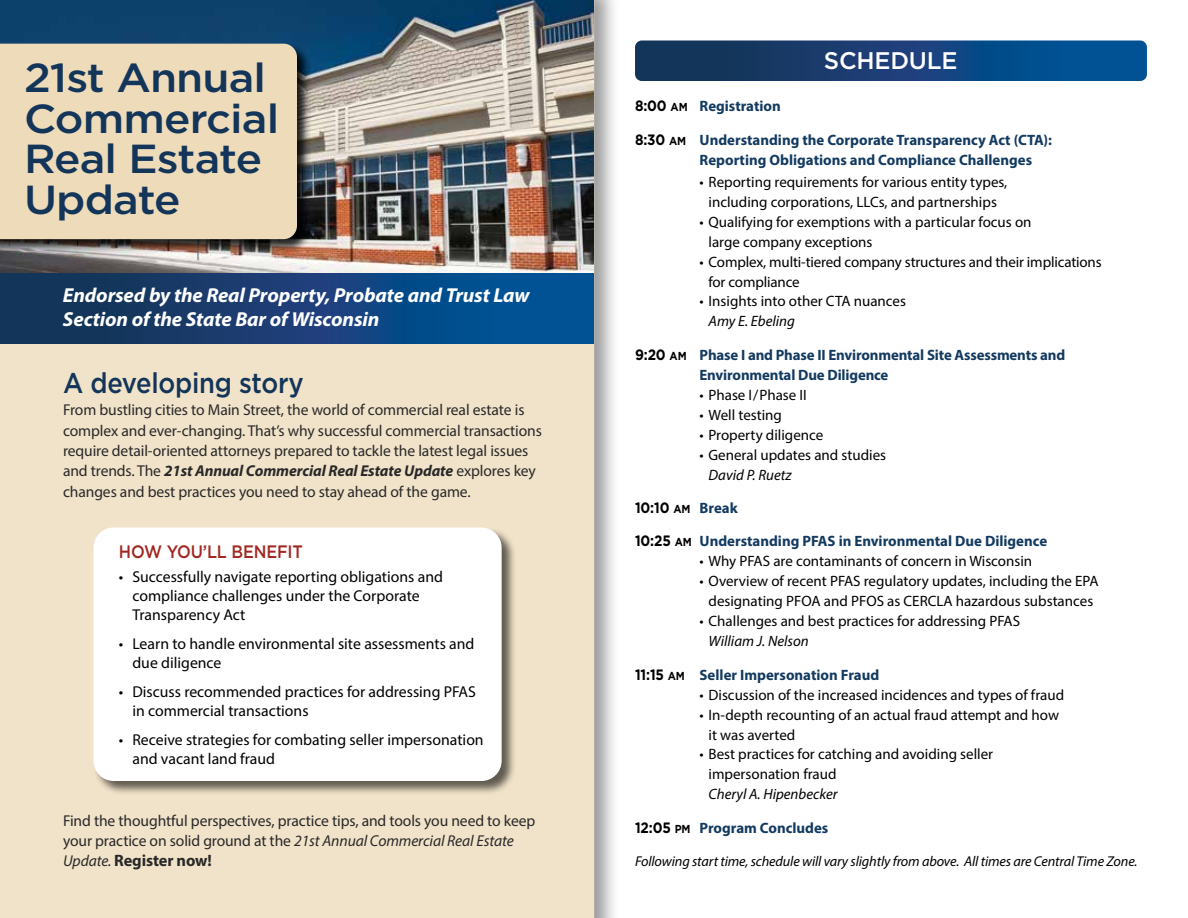
<style>
.page{position:relative;width:1188px;height:918px;background:#fff}
.page>*{position:absolute;margin:0;border:0;box-sizing:border-box;transform-origin:0 0}
.t1{font:500 40.5px/40.5px "Gotham";letter-spacing:-.02em;color:#123559;scale:1.08 1}
.t2{font:500 28.5px "Gotham";letter-spacing:-.01em;color:#123559;scale:.9 1}
.t3{font:500 24px "Gotham";letter-spacing:-.01em;color:#fff}
.t4{font:italic 700 20.25px/24px "Myriad Pro";letter-spacing:-.005em;color:#fff}
.t5{font:500 18px "Gotham";letter-spacing:-.01em;color:#a12821;scale:.9 1}
.t6{font:700 16.5px "Myriad Pro";letter-spacing:-.005em;color:#292829}
.t7{font:15.75px/20.2px "Myriad Pro";letter-spacing:-.005em;color:#292829}
.t8{font:15.75px/18.8px "Myriad Pro";color:#000}
.t9{font:15px/20px "Myriad Pro";color:#000}
.t10{font:700 15px/20px "Myriad Pro";color:#133a60}
.t11{font:italic 15px "Myriad Pro";color:#000}
.t12{font:700 15px "Gotham";color:#000;scale:.9 1}
.t13{font:italic 14.25px "Myriad Pro";letter-spacing:-.01em;color:#000}
.s1{font-weight:700;font-style:italic}
.s2{font-style:italic}
.s3{font-weight:400;font-style:italic;font-size:15.75px}
.s4{font-family:"Gotham";color:#000}
.s5{font-family:"Gotham";font-size:11.55px;color:#000}
.s6{font-size:11.55px}
.s7{font-family:"Myriad Pro";color:#133a60}
</style>
<div class="page">
<div style="left:0;top:0;width:620px;height:918px;background:#000;opacity:.4"></div>
<div style="left:0;top:344px;width:594px;height:574px;background:#f1e3c9"></div>
<img style="left:0;top:0;width:594px;height:273px">
<div style="left:92px;top:526px;width:424px;height:269px;background:#000;opacity:.6"></div>
<div style="left:93px;top:527px;width:409px;height:254px;background:#fff;border-radius:20px"></div>
<svg style="left:0;top:273px;width:594px;height:71px"></svg>
<div style="left:0;top:43px;width:312px;height:211px;background:#000;opacity:.85"></div>
<div style="left:0;top:44px;width:297px;height:195px;background:#eedbba"></div>
<svg style="left:635px;top:40px;width:512px;height:41px"></svg>
<h1 class="t1" style="left:24px;top:57px;width:238px">21st Annual<br>Commercial<br>Real Estate<br>Update</h1>
<h3 class="t4" style="left:63px;top:282px;width:468px">Endorsed by the Real Property, Probate and Trust Law<br>Section of the State Bar of Wisconsin</h3>
<h2 class="t2" style="left:63px;top:364px;width:269px">A developing story</h2>
<p class="t7" style="left:63px;top:400px;width:481px">From bustling cities to Main Street, the world of commercial real estate is complex and ever-changing. That’s why successful commercial transactions require detail-oriented attorneys prepared to tackle the latest legal issues and trends. The <span class="s1">21st Annual Commercial Real Estate Update</span> explores key changes and best practices you need to stay ahead of the game.</p>
<p class="t5" style="left:119px;top:540px;width:206px">HOW YOU’LL BENEFIT</p>
<p class="t8" style="left:132px;top:567px;width:312px;text-indent:-13px">• Successfully navigate reporting obligations and compliance challenges under the Corporate<br>Transparency Act</p>
<p class="t8" style="left:132px;top:634px;width:344px;text-indent:-13px">• Learn to handle environmental site assessments and due diligence</p>
<p class="t8" style="left:132px;top:682px;width:345px;text-indent:-13px">• Discuss recommended practices for addressing PFAS in commercial transactions</p>
<p class="t8" style="left:132px;top:730px;width:353px;text-indent:-13px">• Receive strategies for combating seller impersonation and vacant land fraud</p>
<p class="t7" style="left:63px;top:811px;width:474px">Find the thoughtful perspectives, practice tips, and tools you need to keep your practice on solid ground at the <span class="s2">21st Annual Commercial Real Estate</span></p>
<p class="t6" style="left:63px;top:850px;width:150px"><span class="s3">Update.</span> Register now!</p>
<h3 class="t3" style="left:824px;top:45px;width:135px">SCHEDULE</h3>
<p class="t10" style="left:635px;top:96px;width:147px"><span class="s4">8:00</span> <span class="s5">AM</span> Registration</p>
<p class="t10" style="left:700px;top:129px;width:354px;text-indent:-64px"><span class="s4">8:30</span> <span class="s5">AM</span> Understanding the Corporate Transparency Act (CTA):<br>Reporting Obligations and Compliance Challenges</p>
<p class="t9" style="left:700px;top:172px;width:309px;text-align:center">• Reporting requirements for various entity types, including corporations, LLCs, and partnerships</p>
<p class="t9" style="left:709px;top:211px;width:325px;text-indent:-9px">• Qualifying for exemptions with a particular focus on large company exceptions</p>
<p class="t9" style="left:709px;top:251px;width:395px;text-indent:-9px">• Complex, multi-tiered company structures and their implications for compliance</p>
<p class="t9" style="left:700px;top:291px;width:208px">• Insights into other CTA nuances</p>
<p class="t11" style="left:709px;top:312px;width:88px">Amy E. Ebeling</p>
<p class="t10" style="left:700px;top:344px;width:367px;text-indent:-64px"><span class="s4">9:20</span> <span class="s5">AM</span> Phase I and Phase II Environmental Site Assessments and<br>Environmental Due Diligence</p>
<p class="t9" style="left:700px;top:385px;width:109px">• Phase I / Phase II</p>
<p class="t9" style="left:700px;top:404px;width:84px">• Well testing</p>
<p class="t9" style="left:700px;top:424px;width:125px">• Property diligence</p>
<p class="t9" style="left:700px;top:444px;width:188px">• General updates and studies</p>
<p class="t11" style="left:709px;top:465px;width:85px">David P. Ruetz</p>
<p class="t12" style="left:635px;top:498px;width:116px">10:10 <span class="s6">AM</span> <span class="s7">Break</span></p>
<p class="t10" style="left:635px;top:531px;width:414px"><span class="s4">10:25</span> <span class="s5">AM</span> Understanding PFAS in Environmental Due Diligence</p>
<p class="t9" style="left:700px;top:551px;width:334px">• Why PFAS are contaminants of concern in Wisconsin</p>
<p class="t9" style="left:700px;top:571px;width:400px;text-align:center">• Overview of recent PFAS regulatory updates, including the EPA designating PFOA and PFOS as CERCLA hazardous substances</p>
<p class="t9" style="left:700px;top:611px;width:322px">• Challenges and best practices for addressing PFAS</p>
<p class="t11" style="left:709px;top:632px;width:102px">William J. Nelson</p>
<p class="t10" style="left:635px;top:664px;width:246px"><span class="s4">11:15</span> <span class="s5">AM</span> Seller Impersonation Fraud</p>
<p class="t9" style="left:700px;top:684px;width:366px">• Discussion of the increased incidences and types of fraud</p>
<p class="t9" style="left:709px;top:704px;width:352px;text-indent:-9px">• In-depth recounting of an actual fraud attempt and how it was averted</p>
<p class="t9" style="left:709px;top:744px;width:286px;text-indent:-9px">• Best practices for catching and avoiding seller impersonation fraud</p>
<p class="t11" style="left:709px;top:785px;width:130px">Cheryl A. Hipenbecker</p>
<p class="t10" style="left:635px;top:817px;width:195px"><span class="s4">12:05</span> <span class="s5">PM</span> Program Concludes</p>
<p class="t13" style="left:635px;top:853px;width:504px">Following start time, schedule will vary slightly from above. All times are Central Time Zone.</p>
</div>
